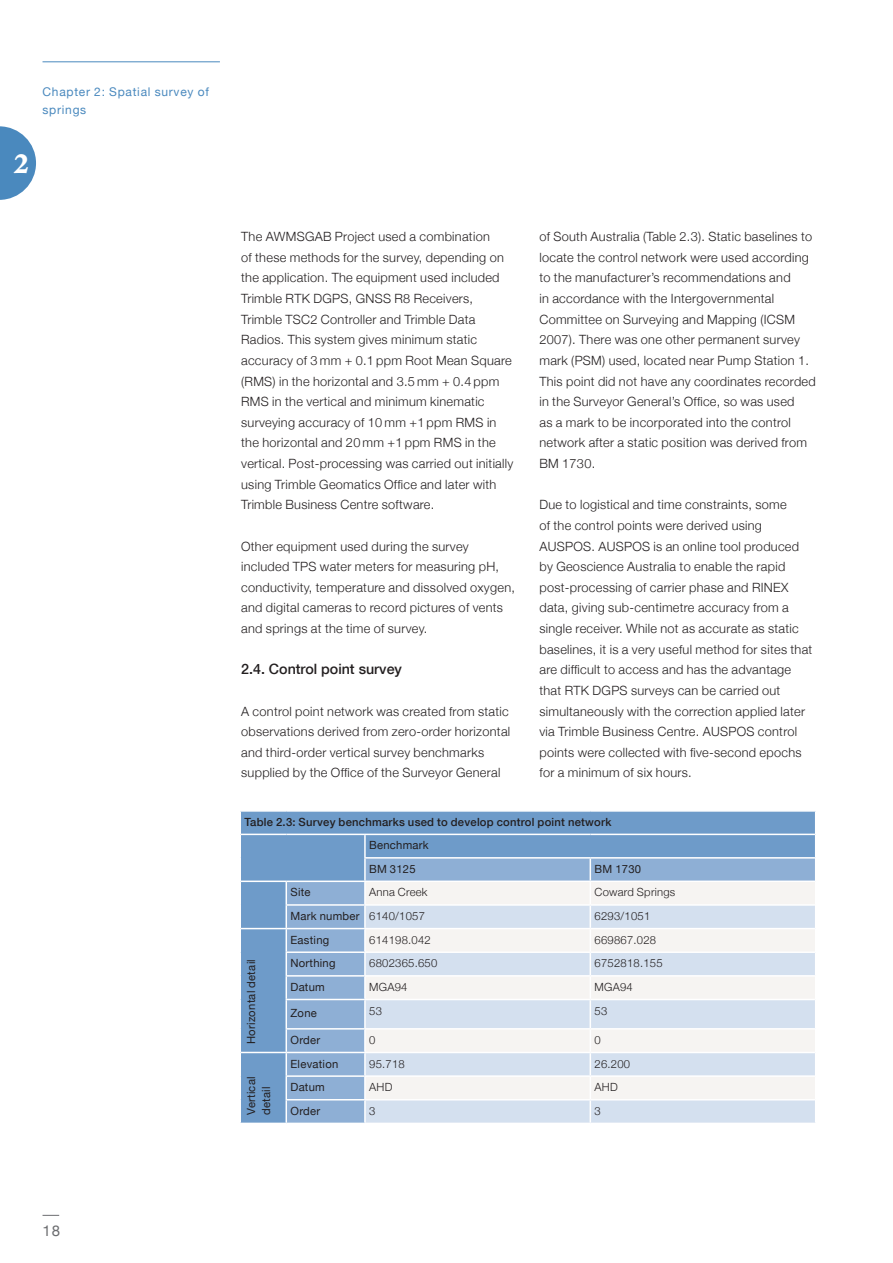
<style>
.page{position:relative;width:893px;height:1263px;background:#fff}
.page>*{position:absolute;margin:0;border:0;box-sizing:border-box;transform-origin:0 0}
.t1{font:27px "Hoefler Txt Black Alt";color:#fff}
.t2{font:15px "Helvetica Neue";color:#6c6d70}
.Heading_1{font:500 14.25px "Helvetica Neue";color:#231f20}
.Body{font:300 12.75px/20.7px "Helvetica Neue";letter-spacing:.02em;color:#231f20}
.t3{font:12px/17.7px "Helvetica Neue";letter-spacing:.06em;color:#4a89be}
.Table_body{font:300 11.25px "Helvetica Neue";letter-spacing:.02em;color:#231f20}
.Table_heading2{font:11.25px/15px "Helvetica Neue";letter-spacing:.02em;color:#231f20}
.Table_heading1{font:500 11.25px "Helvetica Neue";letter-spacing:.02em;color:#231f20}
</style>
<div class="page">
<div style="left:241px;top:812px;width:574px;height:311px;background:#6e9bc9"></div>
<svg style="left:286px;top:858px;width:529px;height:265px;background:#8eafd5"></svg>
<div style="left:366px;top:882px;width:449px;height:22px;background:#f6f4f2"></div>
<svg style="left:366px;top:906px;width:449px;height:217px;fill:#d4e0ef"></svg>
<hr style="left:364px;top:835px;width:2px;height:22px;background:#fff">
<hr style="left:241px;top:880px;width:45px;height:2px;background:#fff">
<hr style="left:286px;top:880px;width:79px;height:2px;background:#fff">
<hr style="left:364px;top:882px;width:2px;height:22px;background:#fff">
<hr style="left:286px;top:904px;width:79px;height:2px;background:#fff">
<hr style="left:365px;top:904px;width:225px;height:2px;background:#fff">
<hr style="left:364px;top:906px;width:2px;height:22px;background:#fff">
<hr style="left:590px;top:904px;width:225px;height:2px;background:#fff">
<hr style="left:286px;top:928px;width:79px;height:1px;background:#fff">
<hr style="left:365px;top:928px;width:225px;height:1px;background:#fff">
<hr style="left:364px;top:929px;width:2px;height:22px;background:#fff">
<hr style="left:590px;top:928px;width:225px;height:1px;background:#fff">
<hr style="left:286px;top:951px;width:79px;height:2px;background:#fff">
<hr style="left:365px;top:951px;width:225px;height:2px;background:#fff">
<hr style="left:364px;top:953px;width:2px;height:22px;background:#fff">
<hr style="left:590px;top:951px;width:225px;height:2px;background:#fff">
<hr style="left:286px;top:975px;width:79px;height:1px;background:#fff">
<hr style="left:365px;top:975px;width:225px;height:1px;background:#fff">
<hr style="left:364px;top:976px;width:2px;height:23px;background:#fff">
<hr style="left:590px;top:975px;width:225px;height:1px;background:#fff">
<hr style="left:286px;top:999px;width:79px;height:1px;background:#fff">
<hr style="left:365px;top:999px;width:225px;height:1px;background:#fff">
<hr style="left:364px;top:1000px;width:2px;height:28px;background:#fff">
<hr style="left:590px;top:999px;width:225px;height:1px;background:#fff">
<hr style="left:286px;top:1028px;width:79px;height:1px;background:#fff">
<hr style="left:365px;top:1028px;width:225px;height:1px;background:#fff">
<hr style="left:364px;top:1029px;width:2px;height:23px;background:#fff">
<hr style="left:590px;top:1028px;width:225px;height:1px;background:#fff">
<hr style="left:241px;top:1052px;width:45px;height:1px;background:#fff">
<hr style="left:286px;top:1052px;width:79px;height:1px;background:#fff">
<hr style="left:365px;top:1052px;width:225px;height:1px;background:#fff">
<hr style="left:364px;top:1053px;width:2px;height:22px;background:#fff">
<hr style="left:590px;top:1052px;width:225px;height:1px;background:#fff">
<hr style="left:286px;top:1075px;width:79px;height:2px;background:#fff">
<hr style="left:365px;top:1075px;width:225px;height:2px;background:#fff">
<hr style="left:364px;top:1077px;width:2px;height:22px;background:#fff">
<hr style="left:590px;top:1075px;width:225px;height:2px;background:#fff">
<hr style="left:286px;top:1099px;width:79px;height:1px;background:#fff">
<hr style="left:365px;top:1099px;width:225px;height:1px;background:#fff">
<hr style="left:364px;top:1100px;width:2px;height:23px;background:#fff">
<hr style="left:590px;top:1099px;width:225px;height:1px;background:#fff">
<hr style="left:241px;top:834px;width:45px;height:1px;background:#fff">
<hr style="left:286px;top:834px;width:79px;height:1px;background:#fff">
<hr style="left:365px;top:834px;width:225px;height:1px;background:#fff">
<hr style="left:590px;top:834px;width:225px;height:1px;background:#fff">
<hr style="left:364px;top:857px;width:226px;height:1px;background:#fff">
<hr style="left:364px;top:858px;width:2px;height:22px;background:#fff">
<hr style="left:365px;top:880px;width:225px;height:2px;background:#fff">
<hr style="left:590px;top:857px;width:225px;height:1px;background:#fff">
<svg style="left:590px;top:858px;width:1px;height:265px"></svg>
<hr style="left:590px;top:880px;width:225px;height:2px;background:#fff">
<svg style="left:286px;top:882px;width:1px;height:241px"></svg>
<hr style="left:241px;top:928px;width:45px;height:1px;background:#fff">
<svg style="left:43px;top:1215px;width:16px;height:1px"></svg>
<svg style="left:0;top:126px;width:36px;height:74px"></svg>
<hr style="left:43px;top:61px;width:177px;height:1px;background:#4a89be">
<p class="t3" style="left:43px;top:83px;width:168px">Chapter 2: Spatial survey of springs</p>
<h1 class="t1" style="left:13px;top:147px;width:18px">2</h1>
<p class="Body" style="left:241px;top:226px;width:274px">The AWMSGAB Project used a combination<br>of these methods for the survey, depending on the application. The equipment used included Trimble RTK DGPS, GNSS R8 Receivers, Trimble TSC2 Controller and Trimble Data Radios. This system gives minimum static accuracy of 3 mm + 0.1 ppm Root Mean Square (RMS) in the horizontal and 3.5 mm + 0.4 ppm RMS in the vertical and minimum kinematic surveying accuracy of 10 mm +1 ppm RMS in the horizontal and 20 mm +1 ppm RMS in the vertical. Post-processing was carried out initially using Trimble Geomatics Office and later with Trimble Business Centre software.</p>
<p class="Body" style="left:241px;top:535px;width:275px">Other equipment used during the survey included TPS water meters for measuring pH, conductivity, temperature and dissolved oxygen, and digital cameras to record pictures of vents and springs at the time of survey.</p>
<p class="Heading_1" style="left:241px;top:661px;width:162px">2.4. Control point survey</p>
<p class="Body" style="left:241px;top:700px;width:271px">A control point network was created from static observations derived from zero-order horizontal and third-order vertical survey benchmarks supplied by the Office of the Surveyor General</p>
<p class="Body" style="left:539px;top:226px;width:278px">of South Australia (Table 2.3). Static baselines to locate the control network were used according to the manufacturer’s recommendations and<br>in accordance with the Intergovernmental Committee on Surveying and Mapping (ICSM 2007). There was one other permanent survey mark (PSM) used, located near Pump Station 1.<br>This point did not have any coordinates recorded in the Surveyor General’s Office, so was used<br>as a mark to be incorporated into the control network after a static position was derived from BM 1730.</p>
<p class="Body" style="left:539px;top:494px;width:274px">Due to logistical and time constraints, some<br>of the control points were derived using AUSPOS. AUSPOS is an online tool produced by Geoscience Australia to enable the rapid post-processing of carrier phase and RINEX data, giving sub-centimetre accuracy from a single receiver. While not as accurate as static baselines, it is a very useful method for sites that are difficult to access and has the advantage that RTK DGPS surveys can be carried out simultaneously with the correction applied later via Trimble Business Centre. AUSPOS control points were collected with five-second epochs for a minimum of six hours.</p>
<p class="Table_heading1" style="left:244px;top:815px;width:368px">Table 2.3: Survey benchmarks used to develop control point network</p>
<p class="Table_heading2" style="left:369px;top:838px;width:61px">Benchmark</p>
<p class="Table_heading2" style="left:369px;top:861px;width:48px">BM 3125</p>
<p class="Table_heading2" style="left:595px;top:861px;width:48px">BM 1730</p>
<p class="Table_heading2" style="left:291px;top:885px;width:22px">Site</p>
<p class="Table_body" style="left:369px;top:885px;width:60px">Anna Creek</p>
<p class="Table_body" style="left:595px;top:885px;width:82px">Coward Springs</p>
<p class="Table_heading2" style="left:291px;top:908px;width:70px">Mark number</p>
<p class="Table_body" style="left:369px;top:909px;width:57px">6140/1057</p>
<p class="Table_body" style="left:595px;top:909px;width:57px">6293/1051</p>
<p class="Table_heading2" style="left:244px;top:1044px;width:86px;rotate:-90deg">Horizontal detail</p>
<p class="Table_heading2" style="left:291px;top:932px;width:40px">Easting</p>
<p class="Table_body" style="left:369px;top:933px;width:63px">614198.042</p>
<p class="Table_body" style="left:595px;top:933px;width:63px">669867.028</p>
<p class="Table_heading2" style="left:291px;top:956px;width:47px">Northing</p>
<p class="Table_body" style="left:369px;top:956px;width:70px">6802365.650</p>
<p class="Table_body" style="left:595px;top:956px;width:70px">6752818.155</p>
<p class="Table_heading2" style="left:291px;top:979px;width:36px">Datum</p>
<p class="Table_body" style="left:369px;top:980px;width:40px">MGA94</p>
<p class="Table_body" style="left:595px;top:980px;width:40px">MGA94</p>
<p class="Table_heading2" style="left:291px;top:1006px;width:28px">Zone</p>
<p class="Table_body" style="left:369px;top:1004px;width:14px">53</p>
<p class="Table_body" style="left:595px;top:1004px;width:14px">53</p>
<p class="Table_heading2" style="left:291px;top:1032px;width:31px">Order</p>
<p class="Table_body" style="left:369px;top:1033px;width:8px">0</p>
<p class="Table_body" style="left:595px;top:1033px;width:8px">0</p>
<p class="Table_heading2" style="left:244px;top:1115px;width:40px;rotate:-90deg">Vertical detail</p>
<p class="Table_heading2" style="left:291px;top:1056px;width:49px">Elevation</p>
<p class="Table_body" style="left:369px;top:1057px;width:37px">95.718</p>
<p class="Table_body" style="left:595px;top:1057px;width:37px">26.200</p>
<p class="Table_heading2" style="left:291px;top:1079px;width:36px">Datum</p>
<p class="Table_body" style="left:369px;top:1080px;width:25px">AHD</p>
<p class="Table_body" style="left:595px;top:1080px;width:25px">AHD</p>
<p class="Table_heading2" style="left:291px;top:1103px;width:31px">Order</p>
<p class="Table_body" style="left:369px;top:1104px;width:8px">3</p>
<p class="Table_body" style="left:595px;top:1104px;width:8px">3</p>
<p class="t2" style="left:43px;top:1222px;width:19px">18</p>
</div>
